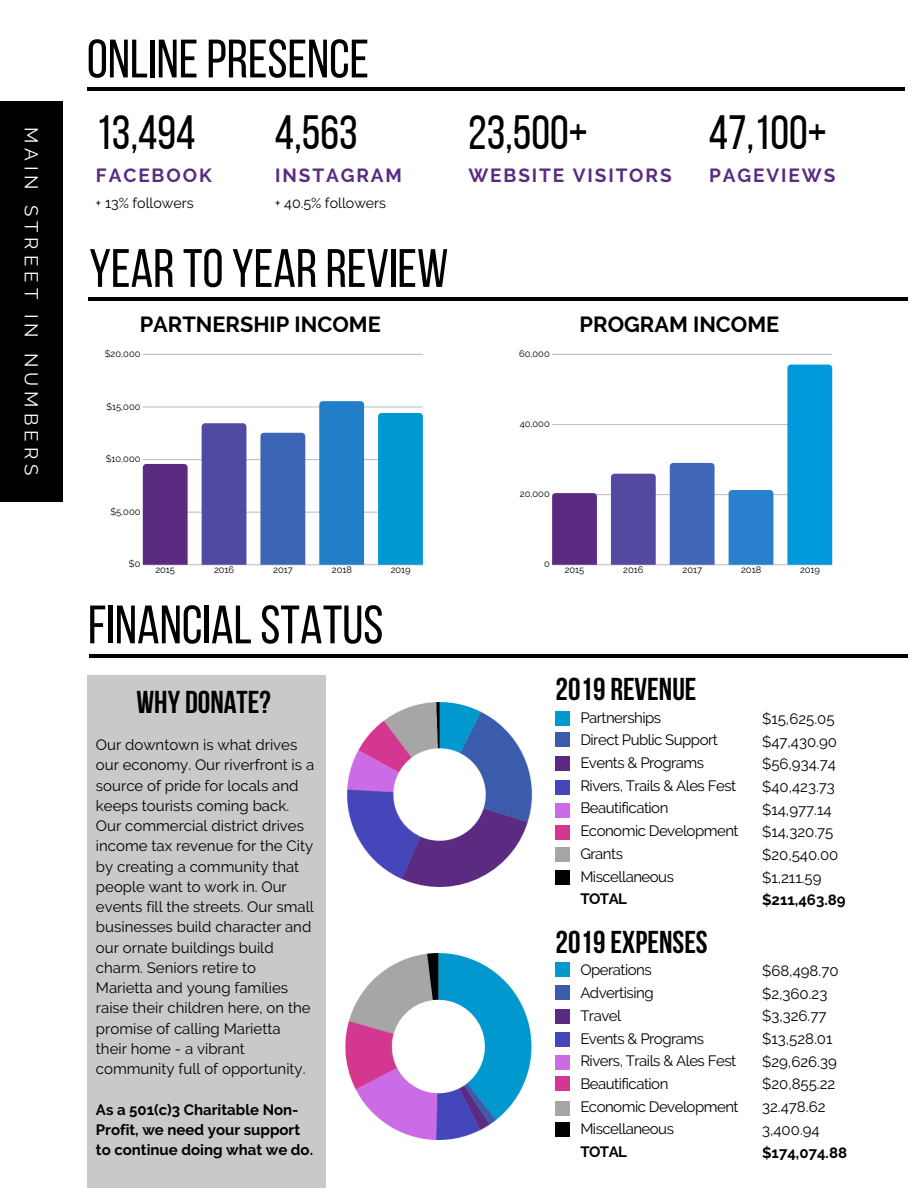
<style>
.page{position:relative;width:918px;height:1188px;background:#fff}
.page>*{position:absolute;margin:0;border:0;box-sizing:border-box;transform-origin:0 0}
.t1{font:54px "Bebas Neue";color:#000}
.t2{font:48px "Bebas Neue";color:#000}
.t3{font:700 31.5px "Bebas Neue";color:#000}
.t4{font:700 21.75px "Raleway";color:#000}
.t5{font:700 19.05px "Raleway";letter-spacing:.1em;color:#5b2b82}
.t6{font:18.75px "Raleway";letter-spacing:.27em;color:#fff}
.t7{font:15px/20.2px "Raleway";color:#000}
.t8{font:15px/22.6px "Raleway";letter-spacing:-.035em;color:#000}
.t9{font:700 15px/20.2px "Raleway";color:#000}
.t10{font:14.25px "Raleway";color:#000}
.t11{font:9.3px "Raleway";color:#000}
</style>
<div class="page">
<div style="left:0;top:101px;width:63px;height:401px;background:#000"></div>
<div style="left:556px;top:780px;width:14px;height:15px;background:#4646bb"></div>
<div style="left:556px;top:803px;width:14px;height:14px;background:#cb6ce6"></div>
<div style="left:556px;top:711px;width:14px;height:14px;background:#0098ce"></div>
<div style="left:556px;top:732px;width:14px;height:15px;background:#3b5cad"></div>
<div style="left:556px;top:757px;width:14px;height:14px;background:#5b2b82"></div>
<hr style="left:89px;top:654px;width:819px;height:4px;background:#000">
<div style="left:556px;top:1033px;width:14px;height:14px;background:#4646bb"></div>
<div style="left:556px;top:1055px;width:14px;height:15px;background:#cb6ce6"></div>
<div style="left:556px;top:962px;width:14px;height:15px;background:#0098ce"></div>
<div style="left:556px;top:985px;width:14px;height:15px;background:#3b5cad"></div>
<div style="left:556px;top:1009px;width:14px;height:15px;background:#5b2b82"></div>
<hr style="left:87px;top:87px;width:818px;height:4px;background:#000">
<hr style="left:89px;top:297px;width:819px;height:3px;background:#000">
<hr style="left:143px;top:354px;width:280px;height:1px;background:#000">
<hr style="left:143px;top:406px;width:280px;height:2px;background:#000">
<hr style="left:143px;top:459px;width:280px;height:1px;background:#000">
<hr style="left:143px;top:512px;width:280px;height:1px;background:#000">
<hr style="left:143px;top:564px;width:280px;height:1px;background:#000">
<div style="left:143px;top:464px;width:45px;height:101px;background:#5b2b82"></div>
<div style="left:202px;top:423px;width:44px;height:142px;background:#504aa0"></div>
<div style="left:260px;top:433px;width:45px;height:132px;background:#3d65b7"></div>
<div style="left:319px;top:401px;width:45px;height:164px;background:#227fc7"></div>
<div style="left:378px;top:413px;width:45px;height:152px;background:#0098d2"></div>
<hr style="left:552px;top:354px;width:280px;height:1px;background:#000">
<hr style="left:552px;top:424px;width:280px;height:1px;background:#000">
<hr style="left:552px;top:494px;width:280px;height:1px;background:#000">
<hr style="left:552px;top:564px;width:280px;height:1px;background:#000">
<svg style="left:552px;top:493px;width:45px;height:72px;background:#5c2c83"></svg>
<div style="left:611px;top:474px;width:45px;height:91px;background:#524aa1"></div>
<div style="left:670px;top:463px;width:45px;height:102px;background:#4166ba"></div>
<div style="left:729px;top:490px;width:44px;height:75px;background:#2980cd"></div>
<div style="left:787px;top:365px;width:45px;height:200px;background:#009ada"></div>
<div style="left:87px;top:675px;width:238px;height:513px;background:#c9c9c9"></div>
<div style="left:556px;top:825px;width:14px;height:14px;background:#d43790"></div>
<img style="left:346px;top:702px;width:187px;height:185px">
<img style="left:345px;top:954px;width:187px;height:185px">
<div style="left:556px;top:847px;width:14px;height:15px;background:#a6a6a6"></div>
<div style="left:556px;top:870px;width:14px;height:15px;background:#000"></div>
<div style="left:556px;top:1077px;width:14px;height:14px;background:#d43790"></div>
<div style="left:556px;top:1101px;width:14px;height:14px;background:#a6a6a6"></div>
<div style="left:556px;top:1122px;width:14px;height:15px;background:#000"></div>
<p class="t6" style="left:42px;top:127px;width:350px;rotate:90deg">MAIN STREET IN NUMBERS</p>
<h1 class="t1" style="left:87px;top:37px;width:284px">ONLINE PRESENCE</h1>
<h2 class="t2" style="left:96px;top:113px;width:101px">13,494</h2>
<p class="t5" style="left:96px;top:164px;width:117px">FACEBOOK</p>
<p class="t10" style="left:95px;top:194px;width:100px">+ 13% followers</p>
<h2 class="t2" style="left:275px;top:113px;width:84px">4,563</h2>
<p class="t5" style="left:275px;top:164px;width:128px">INSTAGRAM</p>
<p class="t10" style="left:275px;top:194px;width:113px">+ 40.5% followers</p>
<h1 class="t1" style="left:89px;top:246px;width:361px">YEAR TO YEAR REVIEW</h1>
<h2 class="t2" style="left:468px;top:113px;width:121px">23,500+</h2>
<p class="t5" style="left:468px;top:164px;width:205px">WEBSITE VISITORS</p>
<h2 class="t2" style="left:709px;top:113px;width:119px">47,100+</h2>
<p class="t5" style="left:709px;top:164px;width:128px">PAGEVIEWS</p>
<h3 class="t4" style="left:140px;top:312px;width:243px">PARTNERSHIP INCOME</h3>
<h3 class="t4" style="left:580px;top:312px;width:201px">PROGRAM INCOME</h3>
<p class="t11" style="left:105px;top:348px;width:37px">$20,000</p>
<p class="t11" style="left:106px;top:401px;width:36px">$15,000</p>
<p class="t11" style="left:106px;top:453px;width:36px">$10,000</p>
<p class="t11" style="left:110px;top:506px;width:32px">$5,000</p>
<p class="t11" style="left:129px;top:559px;width:13px">$0</p>
<p class="t11" style="left:155px;top:564px;width:21px">2015</p>
<p class="t11" style="left:214px;top:564px;width:22px">2016</p>
<p class="t11" style="left:273px;top:564px;width:21px">2017</p>
<p class="t11" style="left:332px;top:564px;width:22px">2018</p>
<p class="t11" style="left:391px;top:564px;width:22px">2019</p>
<h1 class="t1" style="left:88px;top:603px;width:297px">FINANCIAL STATUS</h1>
<h3 class="t3" style="left:137px;top:689px;width:136px">WHY DONATE?</h3>
<p class="t7" style="left:96px;top:735px;width:220px">Our downtown is what drives our economy. Our riverfront is a source of pride for locals and keeps tourists coming back.<br>Our commercial district drives income tax revenue for the City by creating a community that people want to work in. Our events fill the streets. Our small businesses build character and our ornate buildings build charm. Seniors retire to<br>Marietta and young families raise their children here, on the promise of calling Marietta their home - a vibrant community full of opportunity.</p>
<p class="t9" style="left:96px;top:1099px;width:219px">As a 501(c)3 Charitable Non-<br>Profit, we need your support to continue doing what we do.</p>
<p class="t11" style="left:519px;top:348px;width:32px">60,000</p>
<p class="t11" style="left:520px;top:418px;width:32px">40,000</p>
<p class="t11" style="left:520px;top:489px;width:31px">20,000</p>
<p class="t11" style="left:544px;top:559px;width:7px">0</p>
<p class="t11" style="left:565px;top:564px;width:21px">2015</p>
<p class="t11" style="left:623px;top:564px;width:22px">2016</p>
<p class="t11" style="left:683px;top:564px;width:21px">2017</p>
<p class="t11" style="left:741px;top:564px;width:22px">2018</p>
<p class="t11" style="left:800px;top:564px;width:22px">2019</p>
<h3 class="t3" style="left:556px;top:676px;width:142px">2019 REVENUE</h3>
<p class="t8" style="left:580px;top:706px;width:160px">Partnerships<br>Direct Public Support<br>Events &amp; Programs<br>Rivers, Trails &amp; Ales Fest<br>Beautification<br>Economic Development<br>Grants<br>Miscellaneous</p>
<p class="t9" style="left:580px;top:889px;width:48px">TOTAL</p>
<h3 class="t3" style="left:556px;top:929px;width:154px">2019EXPENSES</h3>
<p class="t8" style="left:580px;top:959px;width:160px">Operations<br>Advertising<br>Travel<br>Events &amp; Programs<br>Rivers, Trails &amp; Ales Fest<br>Beautification<br>Economic Development<br>Miscellaneous</p>
<p class="t9" style="left:580px;top:1142px;width:48px">TOTAL</p>
<p class="t7" style="left:762px;top:707px;width:78px;line-height:22.6px">$15,625.05 $47,430.90 $56,934.74 $40,423.73 $14,977.14 $14,320.75 $20,540.00 $1,211.59</p>
<p class="t9" style="left:762px;top:890px;width:85px">$211,463.89</p>
<p class="t7" style="left:762px;top:959px;width:78px;line-height:22.6px">$68,498.70 $2,360.23 $3,326.77 $13,528.01 $29,626.39 $20,855.22<br>32.478.62<br>3,400.94</p>
<p class="t9" style="left:762px;top:1142px;width:87px">$174,074.88</p>
</div>
